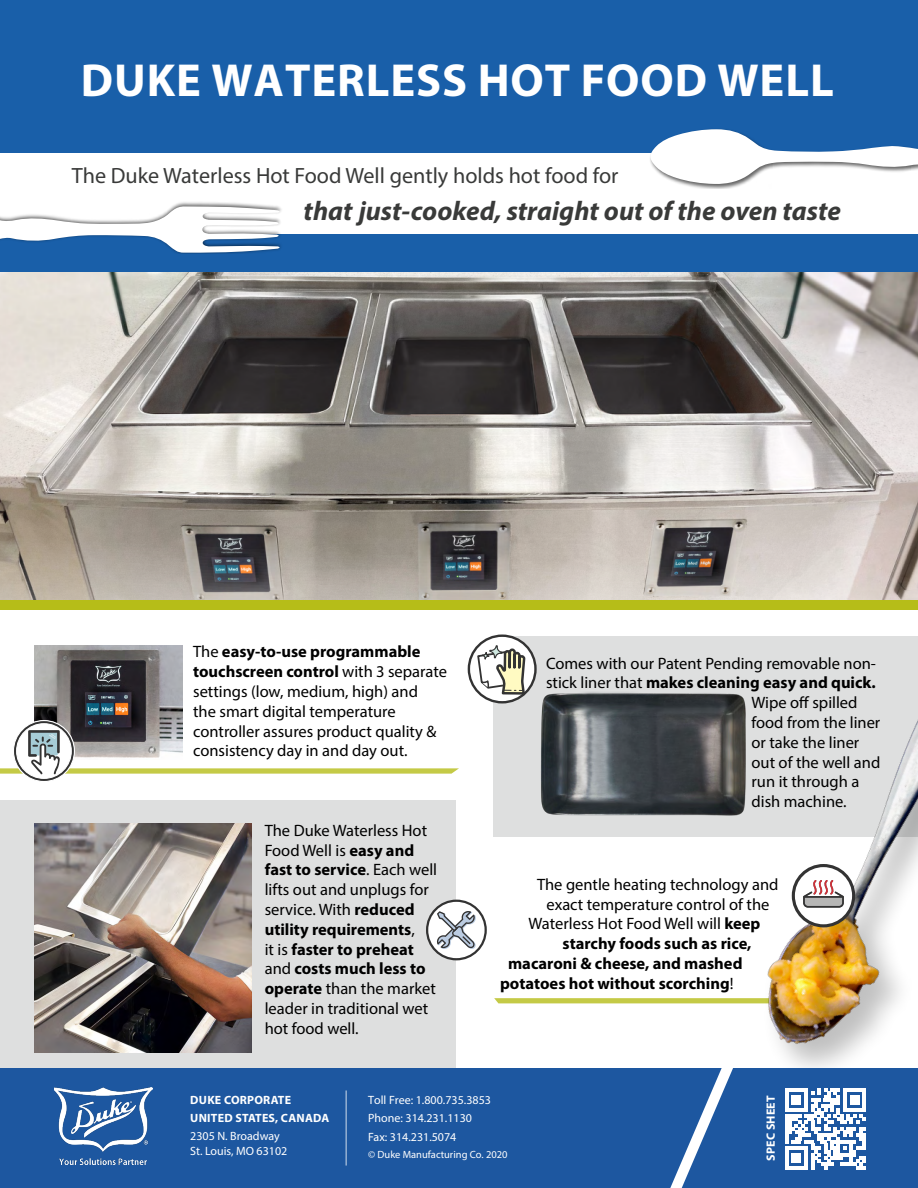
<style>
.page{position:relative;width:918px;height:1188px;background:#fff}
.page>*{position:absolute;margin:0;border:0;box-sizing:border-box;transform-origin:0 0}
.t1{font:700 46.5px "Myriad Pro";letter-spacing:.02em;color:#fff}
.t2{font:italic 700 27px "Myriad Pro";color:#393a39}
.t3{font:22.2px "Myriad Pro";color:#393a39}
.t4{font:16.5px/19.8px "Myriad Pro";color:#000}
.t5{font:700 16.5px "Myriad Pro";color:#000}
.t6{font:12px/18px "Myriad Pro";color:#fff}
.t7{font:700 12px/18px "Myriad Pro";letter-spacing:.02em;color:#fff}
.t8{font:10.5px "Myriad Pro";color:#fff}
.s1{font-weight:700}
.s2{font-weight:400}
</style>
<div class="page">
<img style="left:527px;top:272px;width:391px;height:328px">
<div style="left:0;top:0;width:918px;height:272px;background:#195fa9"></div>
<div style="left:494px;top:637px;width:424px;height:200px;background:#dedfdf"></div>
<svg style="left:527px;top:998px;width:149px;height:5px"></svg>
<div style="left:762px;top:703px;width:156px;height:379px;background:#000;opacity:.25"></div>
<img style="left:676px;top:714px;width:242px;height:351px">
<div style="left:0;top:1068px;width:918px;height:120px;background:#1d57a0"></div>
<svg style="left:670px;top:1046px;width:75px;height:142px"></svg>
<svg style="left:793px;top:866px;width:61px;height:60px"></svg>
<div style="left:792px;top:864px;width:63px;height:63px;border:3px solid #333;border-radius:50%"></div>
<svg style="left:803px;top:880px;width:41px;height:28px"></svg>
<img style="left:540px;top:692px;width:210px;height:127px">
<svg style="left:469px;top:636px;width:66px;height:66px"></svg>
<svg style="left:0;top:272px;width:527px;height:894px"></svg>
<svg style="left:476px;top:645px;width:48px;height:48px"></svg>
<img style="left:34px;top:645px;width:149px;height:74px">
<svg style="left:0;top:719px;width:459px;height:64px"></svg>
<img style="left:34px;top:823px;width:217px;height:229px">
<svg style="left:427px;top:901px;width:59px;height:58px"></svg>
<div style="left:426px;top:900px;width:61px;height:60px;border:2px solid #333;border-radius:50%"></div>
<svg style="left:436px;top:911px;width:40px;height:38px"></svg>
<svg style="left:785px;top:1089px;width:81px;height:80px"></svg>
<hr style="left:785px;top:1166px;width:23px;height:3px;background:#fff">
<div style="left:792px;top:1153px;width:9px;height:10px;background:#fff"></div>
<div style="left:0;top:153px;width:918px;height:81px;background:#fff"></div>
<div style="left:0;top:600px;width:918px;height:9px;background:#b6bd18"></div>
<div style="left:0;top:201px;width:283px;height:53px;background:#000;opacity:.6"></div>
<svg style="left:0;top:206px;width:280px;height:47px"></svg>
<div style="left:648px;top:127px;width:270px;height:62px;background:#000;opacity:.6"></div>
<svg style="left:648px;top:129px;width:270px;height:55px"></svg>
<h1 class="t1" style="left:81px;top:50px;width:754px">DUKE WATERLESS HOT FOOD WELL</h1>
<h3 class="t3" style="left:72px;top:162px;width:548px">The Duke Waterless Hot Food Well gently holds hot food for</h3>
<h2 class="t2" style="left:304px;top:193px;width:539px">that just-cooked, straight out of the oven taste</h2>
<p class="t4" style="left:193px;top:642px;width:255px">The <span class="s1">easy-to-use programmable touchscreen control</span> with 3 separate settings (low, medium, high) and<br>the smart digital temperature controller assures product quality &amp; consistency day in and day out.</p>
<p class="t4" style="left:265px;top:820px;width:174px">The Duke Waterless Hot<br>Food Well is <span class="s1">easy and fast to service</span>. Each well lifts out and unplugs for service. With <span class="s1">reduced utility requirements</span>,<br>it is <span class="s1">faster to preheat </span>and <span class="s1">costs much less to operate</span> than the market leader in traditional wet hot food well.</p>
<p class="t4" style="left:546px;top:653px;width:331px">Comes with our Patent Pending removable non-</p>
<p class="t5" style="left:546px;top:672px;width:331px"><span class="s2">stick liner that</span> makes cleaning easy and quick.</p>
<p class="t4" style="left:752px;top:693px;width:108px">Wipe off spilled</p>
<p class="t4" style="left:752px;top:712px;width:130px">food from the liner</p>
<p class="t4" style="left:752px;top:732px;width:109px">or take the liner</p>
<p class="t4" style="left:752px;top:752px;width:130px">out of the well and</p>
<p class="t4" style="left:752px;top:772px;width:109px">run it through a</p>
<p class="t4" style="left:752px;top:792px;width:97px">dish machine.</p>
<p class="t4" style="left:537px;top:874px;width:243px">The gentle heating technology and</p>
<p class="t4" style="left:546px;top:894px;width:225px">exact temperature control of the</p>
<p class="t4" style="left:529px;top:914px;width:234px">Waterless Hot Food Well will <span class="s1">keep</span></p>
<p class="t5" style="left:563px;top:933px;width:190px">starchy foods such as rice,</p>
<p class="t5" style="left:508px;top:953px;width:236px">macaroni &amp; cheese, and mashed</p>
<p class="t5" style="left:500px;top:973px;width:235px">potatoes hot without scorching<span class="s2">!</span></p>
<p class="t7" style="left:190px;top:1091px;width:141px">DUKE CORPORATE<br>UNITED STATES, CANADA</p>
<p class="t6" style="left:190px;top:1129px;width:99px;line-height:15px">2305 N. Broadway<br>St. Louis, MO 63102</p>
<p class="t6" style="left:368px;top:1091px;width:124px">Toll Free: 1.800.735.3853<br>Phone: 314.231.1130<br>Fax: 314.231.5074</p>
<p class="t8" style="left:368px;top:1148px;width:141px">© Duke Manufacturing Co. 2020</p>
<p class="t7" style="left:761px;top:1161px;width:67px;rotate:-90deg">SPEC SHEET</p>
</div>
